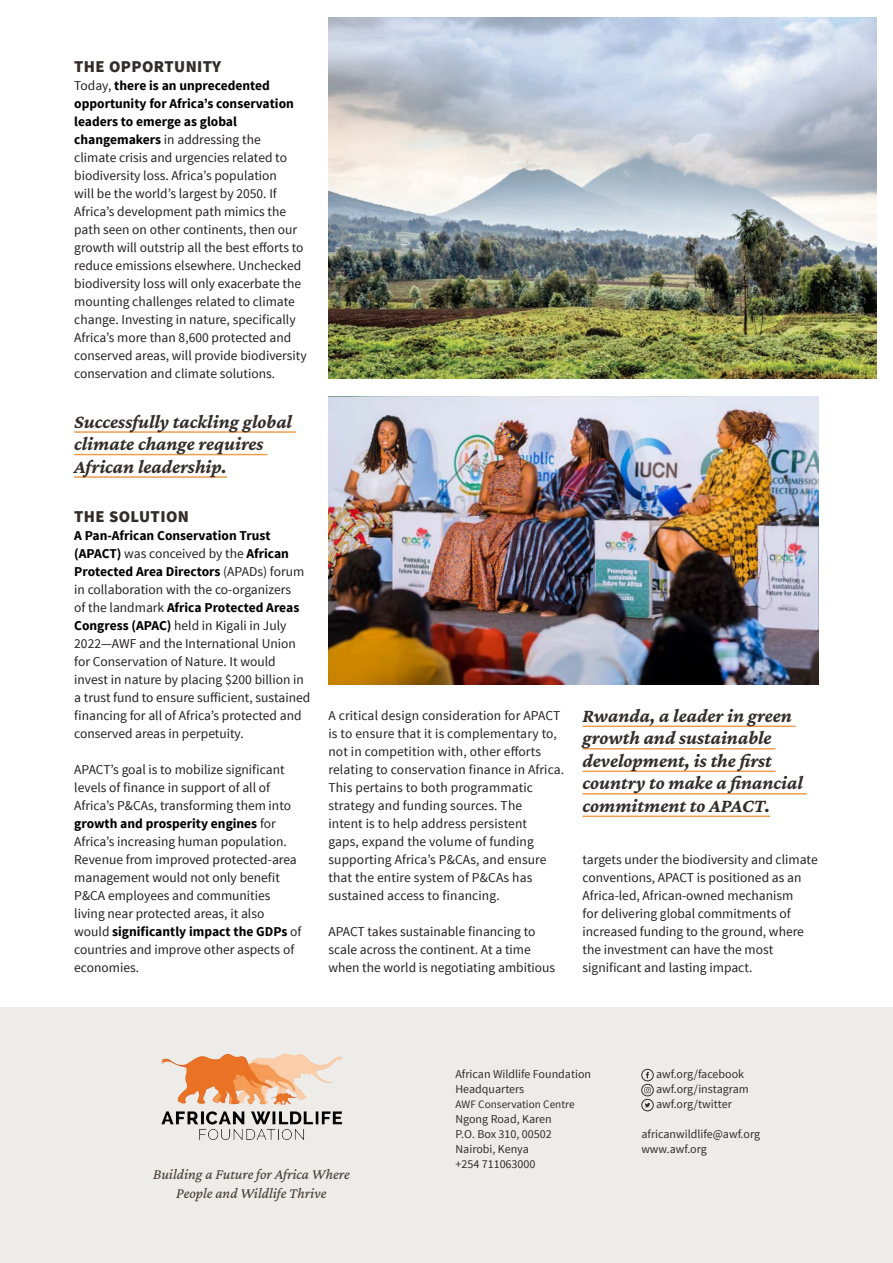
<style>
.page{position:relative;width:893px;height:1263px;background:#fff}
.page>*{position:absolute;margin:0;border:0;box-sizing:border-box;transform-origin:0 0}
.Callout__3col{font:italic 700 19.5px/22.5px "Crimson Pro";color:#322c2a}
.Sub_Header{font:900 16.5px "Source Sans Pro";letter-spacing:.025em;color:#322c2a}
.t1{font:italic 15px/19.5px "Crimson Pro";color:#4a3e35;text-align:center}
.Body{font:13.5px/18px "Source Sans Pro";color:#231f20}
.t2{font:12px/15px "Source Sans Pro";color:#322c2a}
.t3{font:11.25px "Source Sans Pro";color:#322c2a}
.s1{font-weight:700;color:#000}
</style>
<div class="page">
<div style="left:0;top:1008px;width:893px;height:255px;background:#edece9"></div>
<img style="left:161px;top:1053px;width:181px;height:87px">
<div style="left:641px;top:1069px;width:13px;height:12px;border:1px solid #322c2a;border-radius:50%"></div>
<svg style="left:646px;top:1072px;width:3px;height:6px"></svg>
<div style="left:641px;top:1084px;width:13px;height:12px;border:1px solid #322c2a;border-radius:50%"></div>
<svg style="left:644px;top:1087px;width:7px;height:6px"></svg>
<div style="left:641px;top:1099px;width:13px;height:12px;border:1px solid #322c2a;border-radius:50%"></div>
<svg style="left:645px;top:1103px;width:5px;height:4px"></svg>
<img style="left:328px;top:18px;width:548px;height:360px">
<hr style="left:74px;top:431px;width:222px;height:2px;background:#ef9d4d">
<hr style="left:74px;top:454px;width:193px;height:1px;background:#ef9d4d">
<hr style="left:74px;top:476px;width:153px;height:2px;background:#ef9d4d">
<hr style="left:583px;top:725px;width:213px;height:2px;background:#ef9d4d">
<hr style="left:583px;top:748px;width:192px;height:1px;background:#ef9d4d">
<hr style="left:583px;top:770px;width:193px;height:2px;background:#ef9d4d">
<hr style="left:583px;top:793px;width:224px;height:1px;background:#ef9d4d">
<hr style="left:583px;top:815px;width:187px;height:2px;background:#ef9d4d">
<img style="left:328px;top:396px;width:491px;height:288px">
<p class="Sub_Header" style="left:74px;top:56px;width:148px">THE OPPORTUNITY</p>
<p class="Body" style="left:74px;top:77px;width:234px">Today, <span class="s1">there is an unprecedented opportunity for Africa’s conservation leaders to emerge as global changemakers</span> in addressing the<br>climate crisis and urgencies related to biodiversity loss. Africa’s population<br>will be the world’s largest by 2050. If Africa’s development path mimics the path seen on other continents, then our growth will outstrip all the best efforts to reduce emissions elsewhere. Unchecked biodiversity loss will only exacerbate the mounting challenges related to climate change. Investing in nature, specifically Africa’s more than 8,600 protected and conserved areas, will provide biodiversity conservation and climate solutions.</p>
<p class="Callout__3col" style="left:74px;top:410px;width:219px">Successfully tackling global climate change requires<br>African leadership.</p>
<p class="Sub_Header" style="left:74px;top:506px;width:116px">THE SOLUTION</p>
<p class="Body" style="left:74px;top:527px;width:238px"><span class="s1">A Pan-African Conservation Trust (APACT)</span> was conceived by the <span class="s1">African Protected Area Directors</span> (APADs) forum in collaboration with the co-organizers<br>of the landmark <span class="s1">Africa Protected Areas Congress (APAC)</span> held in Kigali in July 2022—AWF and the International Union for Conservation of Nature. It would invest in nature by placing $200 billion in a trust fund to ensure sufficient, sustained financing for all of Africa’s protected and conserved areas in perpetuity.</p>
<p class="Body" style="left:74px;top:761px;width:229px">APACT’s goal is to mobilize significant levels of finance in support of all of Africa’s P&amp;CAs, transforming them into <span class="s1">growth and prosperity engines</span> for Africa’s increasing human population.<br>Revenue from improved protected-area management would not only benefit P&amp;CA employees and communities living near protected areas, it also would <span class="s1">significantly impact the GDPs</span> of countries and improve other aspects of economies.</p>
<p class="Body" style="left:328px;top:707px;width:237px">A critical design consideration for APACT is to ensure that it is complementary to, not in competition with, other efforts relating to conservation finance in Africa.<br>This pertains to both programmatic strategy and funding sources. The<br>intent is to help address persistent<br>gaps, expand the volume of funding supporting Africa’s P&amp;CAs, and ensure that the entire system of P&amp;CAs has sustained access to financing.</p>
<p class="Body" style="left:328px;top:923px;width:228px">APACT takes sustainable financing to scale across the continent. At a time when the world is negotiating ambitious</p>
<p class="Callout__3col" style="left:583px;top:704px;width:222px">Rwanda, a leader in green growth and sustainable development, is the first country to make a financial commitment to APACT.</p>
<p class="Body" style="left:583px;top:851px;width:237px">targets under the biodiversity and climate conventions, APACT is positioned as an Africa-led, African-owned mechanism<br>for delivering global commitments of increased funding to the ground, where the investment can have the most significant and lasting impact.</p>
<p class="t1" style="left:153px;top:1164px;width:198px">Building a Future for Africa Where<br>People and Wildlife Thrive</p>
<p class="t2" style="left:455px;top:1067px;width:137px">African Wildlife Foundation<br>Headquarters</p>
<p class="t3" style="left:455px;top:1097px;width:121px">AWF Conservation Centre</p>
<p class="t2" style="left:455px;top:1112px;width:98px">Ngong Road, Karen<br>P.O. Box 310, 00502<br>Nairobi, Kenya +254 711063000</p>
<p class="t2" style="left:656px;top:1067px;width:94px">awf.org/facebook awf.org/instagram awf.org/twitter</p>
<p class="t2" style="left:641px;top:1127px;width:120px">africanwildlife@awf.org www.awf.org</p>
</div>
